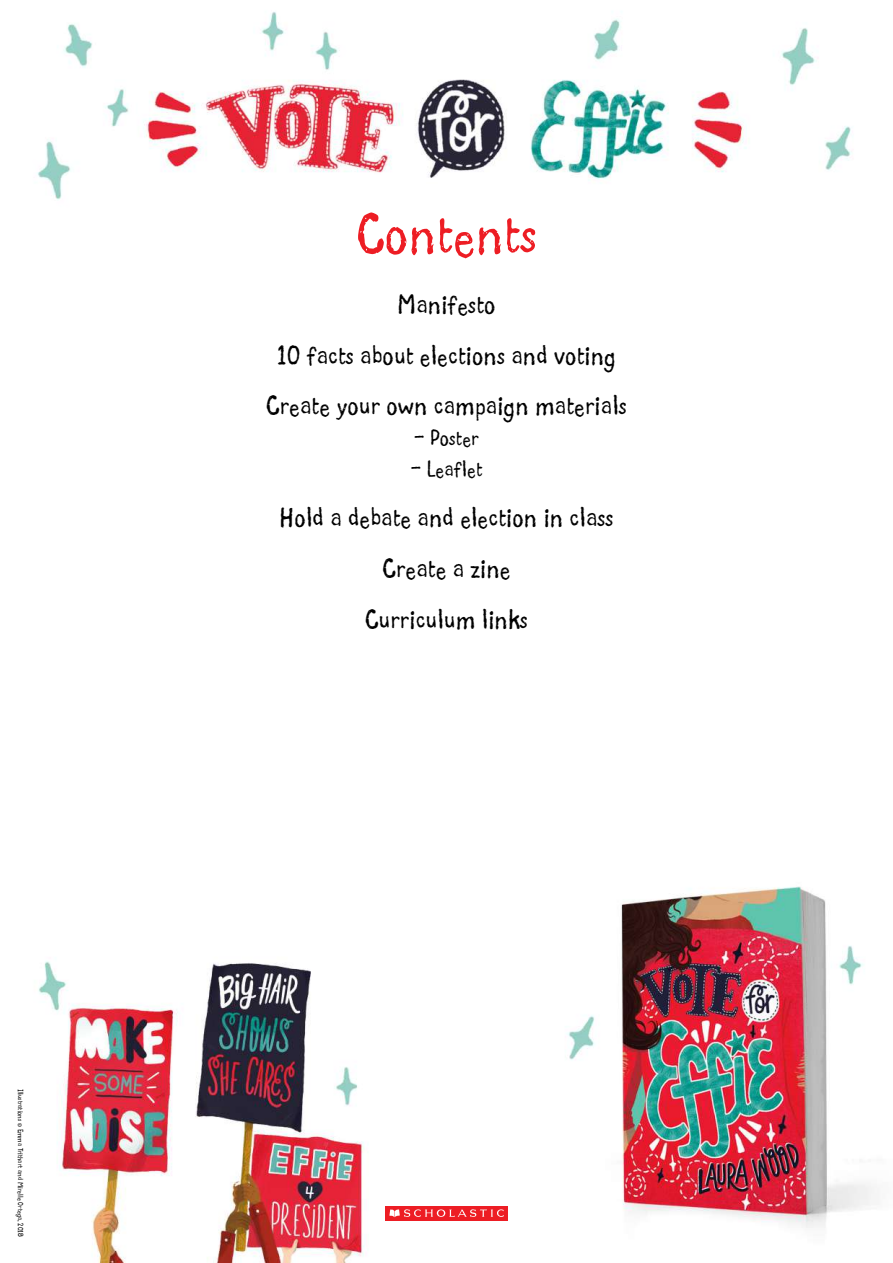
<style>
.page{position:relative;width:893px;height:1263px;background:#fff}
.page>*{position:absolute;margin:0;border:0;box-sizing:border-box;transform-origin:0 0}
.t1{font:69px "Grumble";color:#ed1d24}
.t2{font:33px/50.6px "Grumble";color:#000;text-align:center}
.t3{font:27px "Grumble";color:#000}
.t4{font:9px "Grumble";color:#000}
</style>
<div class="page">
<img style="left:37px;top:12px;width:837px;height:1251px">
<div style="left:385px;top:1206px;width:123px;height:14px;background:#ed1d24"></div>
<svg style="left:389px;top:1209px;width:115px;height:8px"></svg>
<p class="t4" style="left:25px;top:1089px;width:150px;rotate:90deg">Illustrations © Emma Trithart and Mirelle Ortega, 2018</p>
<h1 class="t1" style="left:356px;top:203px;width:183px">Contents</h1>
<p class="t2" style="left:266px;top:280px;width:363px">Manifesto<br>10 facts about elections and voting<br>Create your own campaign materials</p>
<p class="t3" style="left:414px;top:426px;width:67px">- Poster</p>
<p class="t3" style="left:410px;top:456px;width:74px">- Leaflet</p>
<p class="t2" style="left:279px;top:493px;width:336px">Hold a debate and election in class<br>Create a zine<br>Curriculum links</p>
</div>
